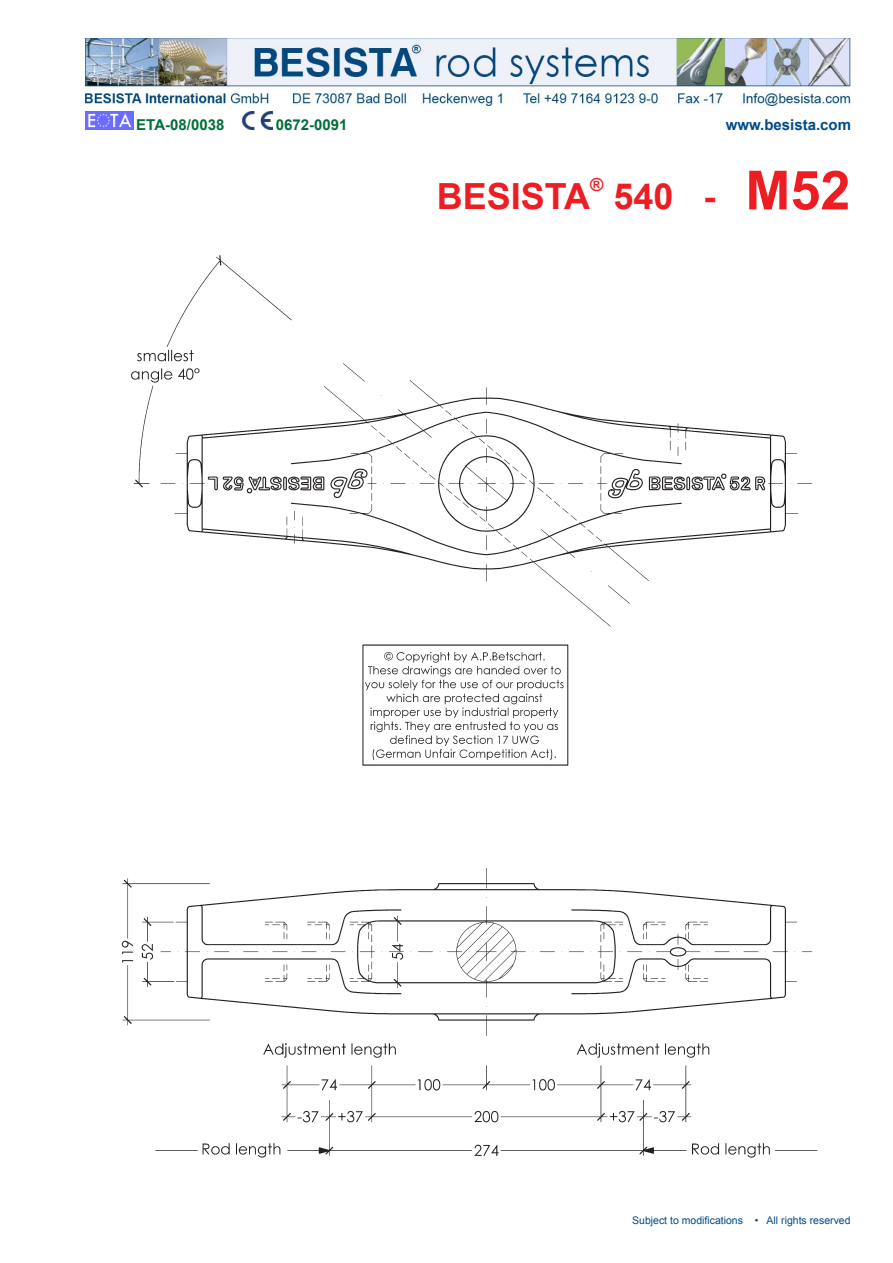
<style>
.page{position:relative;width:893px;height:1263px;background:#fff}
.page>*{position:absolute;margin:0;border:0;box-sizing:border-box;transform-origin:0 0}
.Überschrift__Header{font:700 36px "Arial";color:#ee1d23}
.Überschrift__Header-2{font:700 18px "Arial";color:#ee1d23}
.t1{font:700 15px "Arial";color:#006f3a}
.t2{font:700 15px "Arial";color:#004b87}
.Fuß_änderungenvorbeh{font:10.5px "Arial";color:#004b87}
.s1{font-size:54px}
</style>
<div class="page">
<img style="left:85px;top:38px;width:765px;height:92px">
<img style="left:243px;top:111px;width:29px;height:19px">
<img style="left:85px;top:111px;width:49px;height:19px">
<img style="left:121px;top:255px;width:697px;height:903px">
<p class="t1" style="left:136px;top:114px;width:90px">ETA-08/0038</p>
<p class="t1" style="left:276px;top:114px;width:73px">0672-0091</p>
<p class="t2" style="left:726px;top:115px;width:127px">www.besista.com</p>
<p class="Überschrift__Header" style="left:437px;top:173px;width:155px">BESISTA</p>
<p class="Überschrift__Header-2" style="left:590px;top:173px;width:15px">®</p>
<p class="Überschrift__Header" style="left:613px;top:173px;width:239px">540 - <span class="s1">M52</span></p>
<p class="Fuß_änderungenvorbeh" style="left:632px;top:1213px;width:220px">Subject to modifications • All rights reserved</p>
</div>
